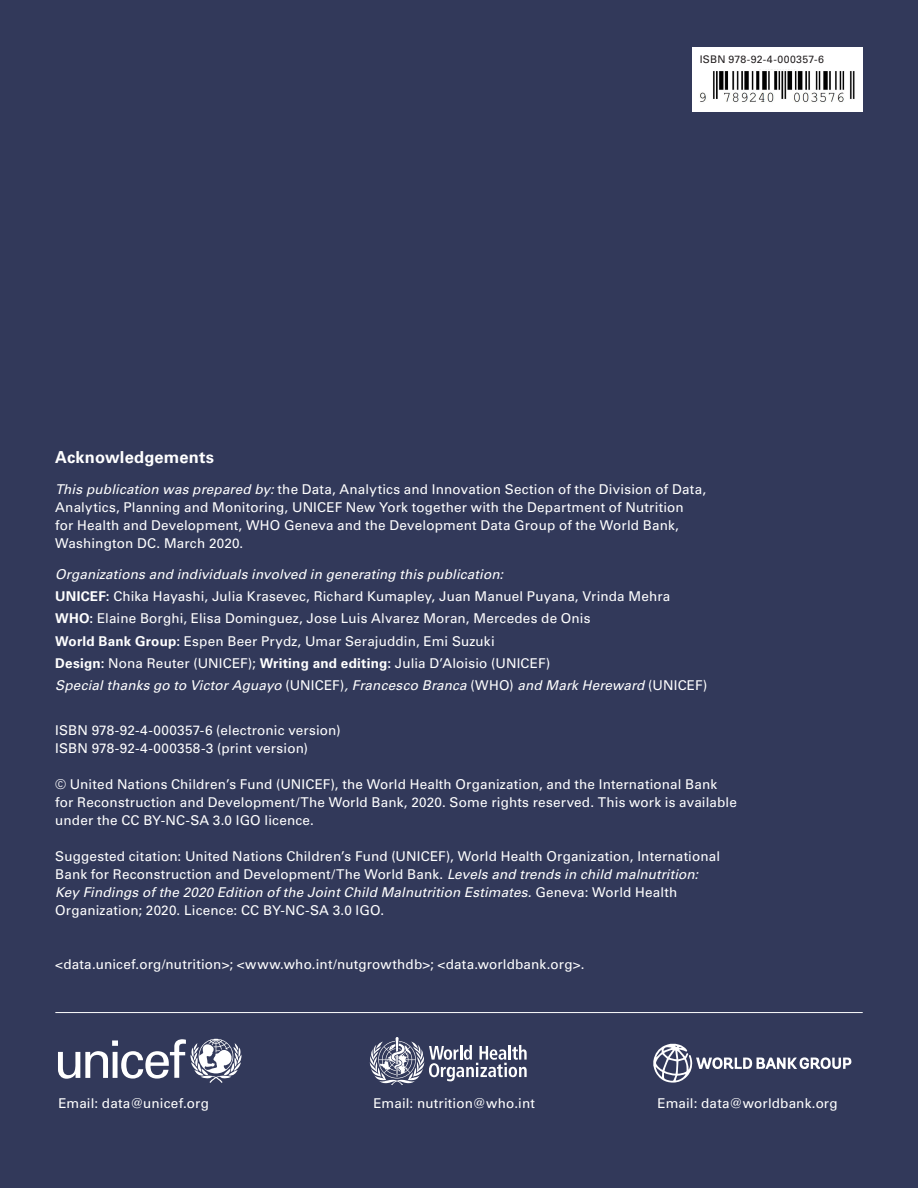
<style>
.page{position:relative;width:918px;height:1188px;background:#32395a}
.page>*{position:absolute;margin:0;border:0;box-sizing:border-box;transform-origin:0 0}
.while_copy{font:700 16.5px "Univers LT Std";letter-spacing:.01em;color:#fff}
.while_copy-2{font:13.5px/18px "Univers LT Std";letter-spacing:.01em;color:#fff}
.while_copy-3{font:italic 13.5px "Univers LT Std";letter-spacing:.01em;color:#fff}
.while_copy-4{font:10.5px "Univers LT Std";letter-spacing:.025em;color:#231f20}
.s1{font-style:italic}
.s2{font-weight:700}
.s3{font-style:normal}
</style>
<div class="page">
<svg style="left:653px;top:1044px;width:199px;height:39px"></svg>
<svg style="left:370px;top:1037px;width:157px;height:48px"></svg>
<svg style="left:58px;top:1039px;width:183px;height:44px"></svg>
<hr style="left:55px;top:1012px;width:808px;height:1px;background:#fff">
<div style="left:692px;top:47px;width:171px;height:65px;background:#fff"></div>
<img style="left:700px;top:71px;width:155px;height:31px">
<p class="while_copy-4" style="left:700px;top:53px;width:126px">ISBN 978-92-4-000357-6</p>
<p class="while_copy" style="left:55px;top:448px;width:160px">Acknowledgements</p>
<p class="while_copy-2" style="left:55px;top:480px;width:652px"><span class="s1">This publication was prepared by:</span> the Data, Analytics and Innovation Section of the Division of Data, Analytics, Planning and Monitoring, UNICEF New York together with the Department of Nutrition<br>for Health and Development, WHO Geneva and the Development Data Group of the World Bank, Washington DC. March 2020.</p>
<p class="while_copy-3" style="left:55px;top:566px;width:449px">Organizations and individuals involved in generating this publication:</p>
<p class="while_copy-2" style="left:55px;top:587px;width:617px"><span class="s2">UNICEF:</span> Chika Hayashi, Julia Krasevec, Richard Kumapley, Juan Manuel Puyana, Vrinda Mehra</p>
<p class="while_copy-2" style="left:55px;top:610px;width:537px"><span class="s2">WHO:</span> Elaine Borghi, Elisa Dominguez, Jose Luis Alvarez Moran, Mercedes de Onis</p>
<p class="while_copy-2" style="left:55px;top:632px;width:441px"><span class="s2">World Bank Group:</span> Espen Beer Prydz, Umar Serajuddin, Emi Suzuki</p>
<p class="while_copy-2" style="left:55px;top:654px;width:496px"><span class="s2">Design:</span> Nona Reuter (UNICEF); <span class="s2">Writing and editing:</span> Julia D’Aloisio (UNICEF)</p>
<p class="while_copy-3" style="left:55px;top:677px;width:654px">Special thanks go to Victor Aguayo <span class="s3">(UNICEF)</span>, Francesco Branca <span class="s3">(WHO)</span> and Mark Hereward <span class="s3">(UNICEF)</span></p>
<p class="while_copy-2" style="left:55px;top:721px;width:287px">ISBN 978-92-4-000357-6 (electronic version)</p>
<p class="while_copy-2" style="left:55px;top:739px;width:254px">ISBN 978-92-4-000358-3 (print version)</p>
<p class="while_copy-2" style="left:55px;top:775px;width:683px">© United Nations Children’s Fund (UNICEF), the World Health Organization, and the International Bank for Reconstruction and Development/The World Bank, 2020. Some rights reserved. This work is available under the CC BY-NC-SA 3.0 IGO licence.</p>
<p class="while_copy-2" style="left:55px;top:847px;width:666px">Suggested citation: United Nations Children’s Fund (UNICEF), World Health Organization, International Bank for Reconstruction and Development/The World Bank. <span class="s1">Levels and trends in child malnutrition:<br>Key Findings of the 2020 Edition of the Joint Child Malnutrition Estimates.</span> Geneva: World Health Organization; 2020. Licence: CC BY-NC-SA 3.0 IGO.</p>
<p class="while_copy-2" style="left:55px;top:955px;width:531px">&lt;data.unicef.org/nutrition&gt;; &lt;www.who.int/nutgrowthdb&gt;; &lt;data.worldbank.org&gt;.</p>
<p class="while_copy-2" style="left:58px;top:1095px;width:152px">Email: data@unicef.org</p>
<p class="while_copy-2" style="left:373px;top:1095px;width:163px">Email: nutrition@who.int</p>
<p class="while_copy-2" style="left:658px;top:1095px;width:182px">Email: data@worldbank.org</p>
</div>
